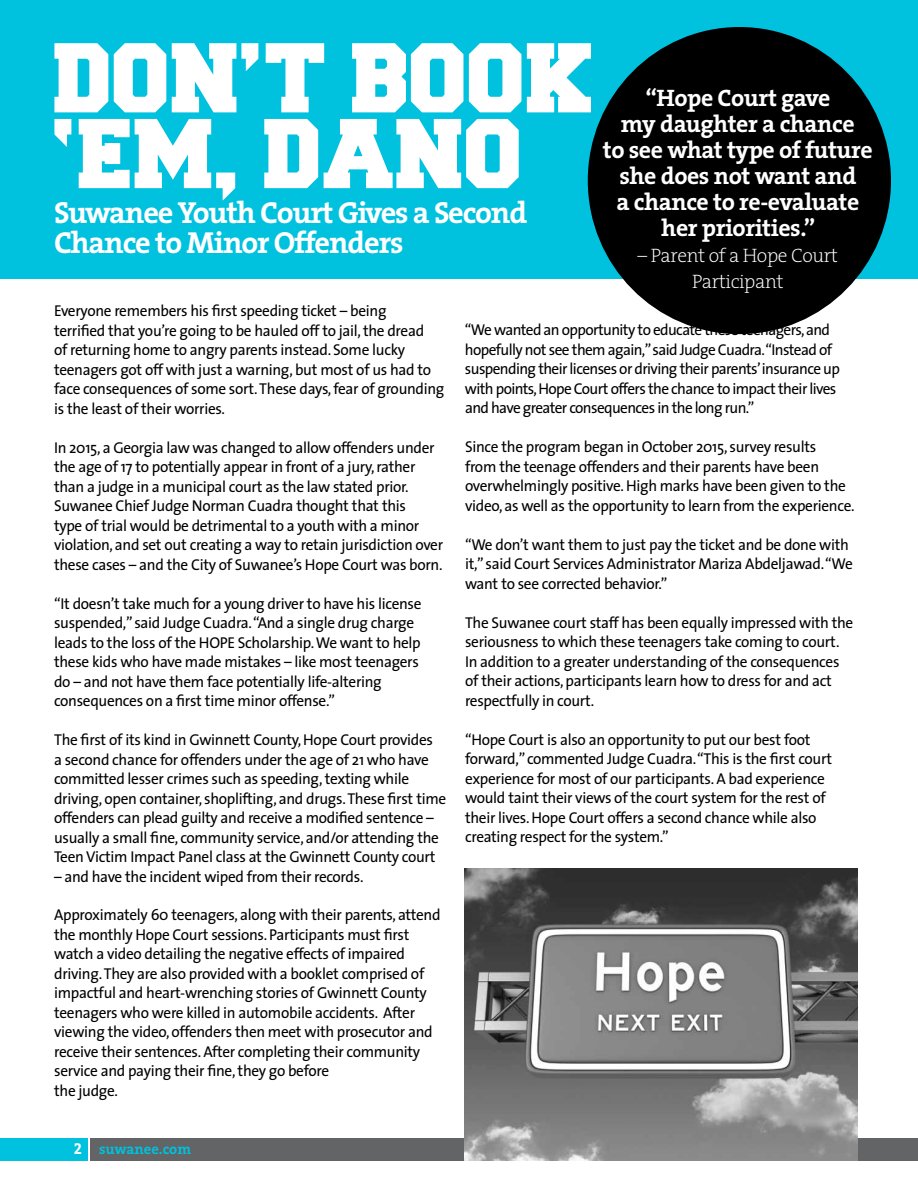
<style>
.page{position:relative;width:918px;height:1188px;background:#fff}
.page>*{position:absolute;margin:0;border:0;box-sizing:border-box;transform-origin:0 0}
.t1{font:83.1px/75.8px "Collegiate Black FLF";color:#fff}
.t2{font:700 30.6px/29.8px "The Serif";letter-spacing:-.04em;color:#fff}
.t3{font:700 24px/26.1px "The Serif";letter-spacing:-.02em;color:#fff;text-align:center}
.t4{font:200 19.5px/26.1px "The Serif";letter-spacing:-.02em;color:#fff;text-align:center}
.t5{font:15.75px/19.5px "The Sans";letter-spacing:-.02em;color:#000}
.t6{font:15.75px/19.5px "The Sans";letter-spacing:-.04em;color:#000}
.t7{font:700 14.7px "The Serif";color:#00c1de}
.s1{font-family:"The Serif Bold Caps";font-weight:400;font-size:15.75px;color:#fff}
</style>
<div class="page">
<div style="left:0;top:0;width:918px;height:279px;background:#00c1de"></div>
<div style="left:91px;top:1138px;width:827px;height:23px;background:#636466"></div>
<div style="left:0;top:1138px;width:87px;height:23px;background:#00c1de"></div>
<img style="left:465px;top:869px;width:393px;height:292px">
<div style="left:588px;top:27px;width:303px;height:307px;background:#000;border-radius:50%"></div>
<h1 class="t1" style="left:54px;top:46px;width:542px">DON’T BOOK ‘EM, DANO</h1>
<h2 class="t2" style="left:54px;top:197px;width:475px">Suwanee Youth Court Gives a Second<br>Chance to Minor Offenders</h2>
<h3 class="t3" style="left:603px;top:84px;width:272px">“Hope Court gave<br>my daughter a chance<br>to see what type of future she does not want and<br>a chance to re-evaluate her priorities.”</h3>
<p class="t4" style="left:638px;top:242px;width:202px">– Parent of a Hope Court<br>Participant</p>
<p class="t5" style="left:54px;top:301px;width:392px">Everyone remembers his first speeding ticket – being<br>terrified that you’re going to be hauled off to jail, the dread<br>of returning home to angry parents instead. Some lucky teenagers got off with just a warning,but most of us had to face consequences of some sort.These days,fear of grounding is the least of their worries.</p>
<p class="t5" style="left:54px;top:437px;width:391px">In 2015,a Georgia law was changed to allow offenders under the age of 17 to potentially appear in front of a jury,rather than a judge in a municipal court as the law stated prior.<br>Suwanee Chief Judge Norman Cuadra thought that this<br>type of trial would be detrimental to a youth with a minor violation,and set out creating a way to retain jurisdiction over these cases – and the City of Suwanee’s Hope Court was born.</p>
<p class="t5" style="left:54px;top:593px;width:369px">“It doesn’t take much for a young driver to have his license suspended,” said Judge Cuadra.“And a single drug charge leads to the loss of the HOPE Scholarship.We want to help these kids who have made mistakes – like most teenagers do – and not have them face potentially life-altering consequences on a first time minor offense.”</p>
<p class="t5" style="left:54px;top:729px;width:394px">The first of its kind in Gwinnett County,Hope Court provides<br>a second chance for offenders under the age of 21 who have committed lesser crimes such as speeding, texting while driving,open container, shoplifting,and drugs.These first time offenders can plead guilty and receive a modified sentence – usually a small fine, community service,and/or attending the Teen Victim Impact Panel class at the Gwinnett County court</p>
<p class="t5" style="left:54px;top:866px;width:311px">– and have the incident wiped from their records.</p>
<p class="t5" style="left:54px;top:905px;width:388px">Approximately 60 teenagers, along with their parents, attend the monthly Hope Court sessions. Participants must first watch a video detailing the negative effects of impaired driving.They are also provided with a booklet comprised of impactful and heart-wrenching stories of Gwinnett County teenagers who were killed in automobile accidents. After viewing the video,offenders then meet with prosecutor and receive their sentences. After completing their community service and paying their fine, they go before<br>the judge.</p>
<p class="t7" style="left:74px;top:1137px;width:119px"><span class="s1">2</span> suwanee.com</p>
<p class="t6" style="left:465px;top:320px;width:377px">“We wanted an opportunity to educate these teenagers,and hopefully not see them again,”said Judge Cuadra.“Instead of suspending their licenses or driving their parents’insurance up with points,Hope Court offers the chance to impact their lives and have greater consequences in the long run.”</p>
<p class="t5" style="left:465px;top:437px;width:391px">Since the program began in October 2015, survey results<br>from the teenage offenders and their parents have been overwhelmingly positive. High marks have been given to the video,as well as the opportunity to learn from the experience.</p>
<p class="t5" style="left:465px;top:534px;width:390px">“We don’t want them to just pay the ticket and be done with it,” said Court Services Administrator Mariza Abdeljawad.“We want to see corrected behavior.”</p>
<p class="t5" style="left:465px;top:612px;width:390px">The Suwanee court staff has been equally impressed with the seriousness to which these teenagers take coming to court.<br>In addition to a greater understanding of the consequences of their actions,participants learn how to dress for and act respectfully in court.</p>
<p class="t5" style="left:465px;top:729px;width:369px">“Hope Court is also an opportunity to put our best foot forward,” commented Judge Cuadra.“This is the first court experience for most of our participants. A bad experience would taint their views of the court system for the rest of their lives. Hope Court offers a second chance while also creating respect for the system.”</p>
</div>
